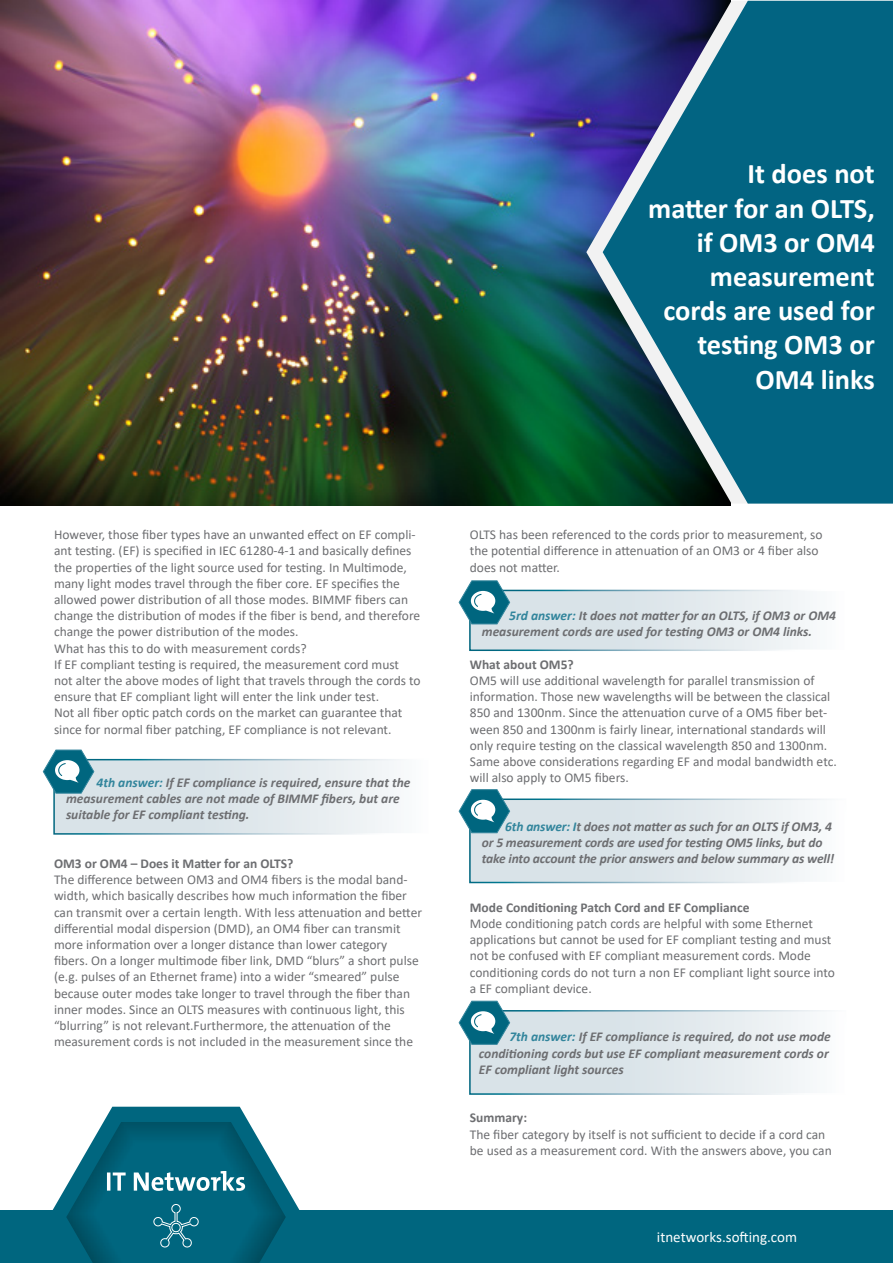
<style>
.page{position:relative;width:893px;height:1263px;background:#fff}
.page>*{position:absolute;margin:0;border:0;box-sizing:border-box;transform-origin:0 0}
.t1{font:700 28.5px/34.2px "Calibri";color:#fff;text-align:right}
.t2{font:15px "Calibri";color:#fff}
.t3{font:13.5px/16.2px "Calibri";color:#6d6e71}
.t4{font:italic 700 13.5px/16.2px "Calibri";color:#6d6e71}
.t5{font:700 13.5px "Calibri";color:#6d6e71}
.s1{color:#32859c}
</style>
<div class="page">
<img style="left:0;top:0;width:731px;height:505px">
<svg style="left:586px;top:1px;width:17px;height:503px;background:#2b5178"></svg>
<svg style="left:603px;top:1px;width:290px;height:503px;background:#13607f"></svg>
<div style="left:470px;top:590px;width:375px;height:60px;background:linear-gradient(to right,#cfdce2,#f4f7f8)"></div>
<div style="left:469px;top:590px;width:377px;height:61px;border:2px solid #fff"></div>
<div style="left:470px;top:799px;width:375px;height:83px;background:linear-gradient(to right,#d0dde3,#f4f7f8)"></div>
<div style="left:469px;top:798px;width:377px;height:85px;border:2px solid #fff"></div>
<div style="left:470px;top:1011px;width:375px;height:83px;background:linear-gradient(to right,#d1dde3,#f4f6f8)"></div>
<div style="left:469px;top:1010px;width:377px;height:85px;border:2px solid #fff"></div>
<svg style="left:459px;top:581px;width:51px;height:43px"></svg>
<svg style="left:459px;top:790px;width:51px;height:43px"></svg>
<svg style="left:459px;top:1001px;width:51px;height:43px"></svg>
<div style="left:54px;top:760px;width:376px;height:74px;background:linear-gradient(to right,#d1dde3,#f4f6f8)"></div>
<div style="left:53px;top:759px;width:377px;height:76px;border:2px solid #fff"></div>
<svg style="left:43px;top:750px;width:51px;height:43px"></svg>
<div style="left:0;top:1210px;width:893px;height:53px;background:#00667f"></div>
<svg style="left:52px;top:1107px;width:248px;height:156px"></svg>
<h1 class="t1" style="left:648px;top:156px;width:228px">It does not<br>matter for an OLTS, if OM3 or OM4 measurement cords are used for testing OM3 or<br>OM4 links</h1>
<p class="t3" style="left:54px;top:526px;width:368px">However, those fiber types have an unwanted effect on EF compli&shy;ant testing. (EF) is specified in IEC 61280-4-1 and basically defines the properties of the light source used for testing. In Multimode, many light modes travel through the fiber core. EF specifies the allowed power distribution of all those modes. BIMMF fibers can change the distribution of modes if the fiber is bend, and therefore change the power distribution of the modes.<br>What has this to do with measurement cords?<br>If EF compliant testing is required, the measurement cord must not alter the above modes of light that travels through the cords to ensure that EF compliant light will enter the link under test.<br>Not all fiber optic patch cords on the market can guarantee that since for normal fiber patching, EF compliance is not relevant.</p>
<p class="t4" style="left:66px;top:774px;width:346px;text-indent:31px"><span class="s1">4th answer:</span> If EF compliance is required, ensure that the measurement cables are not made of BIMMF fibers, but are suitable for EF compliant testing.</p>
<p class="t5" style="left:54px;top:854px;width:241px">OM3 or OM4 – Does it Matter for an OLTS?</p>
<p class="t3" style="left:54px;top:871px;width:370px">The difference between OM3 and OM4 fibers is the modal band&shy;width, which basically describes how much information the fiber can transmit over a certain length. With less attenuation and better differential modal dispersion (DMD), an OM4 fiber can transmit more information over a longer distance than lower category fibers. On a longer multimode fiber link, DMD “blurs” a short pulse (e.g. pulses of an Ethernet frame) into a wider “smeared” pulse because outer modes take longer to travel through the fiber than inner modes. Since an OLTS measures with continuous light, this “blurring” is not relevant.Furthermore, the attenuation of the measurement cords is not included in the measurement since the</p>
<p class="t3" style="left:470px;top:526px;width:354px">OLTS has been referenced to the cords prior to measurement, so the potential difference in attenuation of an OM3 or 4 fiber also does not matter.</p>
<p class="t4" style="left:482px;top:607px;width:356px;text-indent:27px"><span class="s1">5rd answer:</span> It does not matter for an OLTS, if OM3 or OM4 measurement cords are used for testing OM3 or OM4 links.</p>
<p class="t5" style="left:470px;top:655px;width:105px">What about OM5?</p>
<p class="t3" style="left:470px;top:672px;width:368px">OM5 will use additional wavelength for parallel transmission of information. Those new wavelengths will be between the classical 850 and 1300nm. Since the attenuation curve of a OM5 fiber bet&shy;ween 850 and 1300nm is fairly linear, international standards will only require testing on the classical wavelength 850 and 1300nm.<br>Same above considerations regarding EF and modal bandwidth etc. will also apply to OM5 fibers.</p>
<p class="t4" style="left:482px;top:818px;width:354px;text-indent:23px"><span class="s1">6th answer: I</span>t does not matter as such for an OLTS if OM3, 4 or 5 measurement cords are used for testing OM5 links, but do take into account the prior answers and below summary as well!</p>
<p class="t5" style="left:470px;top:898px;width:281px">Mode Conditioning Patch Cord and EF Compliance</p>
<p class="t3" style="left:470px;top:915px;width:367px">Mode conditioning patch cords are helpful with some Ethernet applications but cannot be used for EF compliant testing and must not be confused with EF compliant measurement cords. Mode conditioning cords do not turn a non EF compliant light source into a EF compliant device.</p>
<p class="t4" style="left:479px;top:1028px;width:353px;text-indent:31px"><span class="s1">7th answer:</span> If EF compliance is required, do not use mode conditioning cords but use EF compliant measurement cords or<br>EF compliant light sources</p>
<p class="t5" style="left:470px;top:1108px;width:59px">Summary:</p>
<p class="t3" style="left:470px;top:1126px;width:363px">The fiber category by itself is not sufficient to decide if a cord can be used as a measurement cord. With the answers above, you can</p>
<p class="t2" style="left:657px;top:1226px;width:142px">itnetworks.softing.com</p>
</div>
